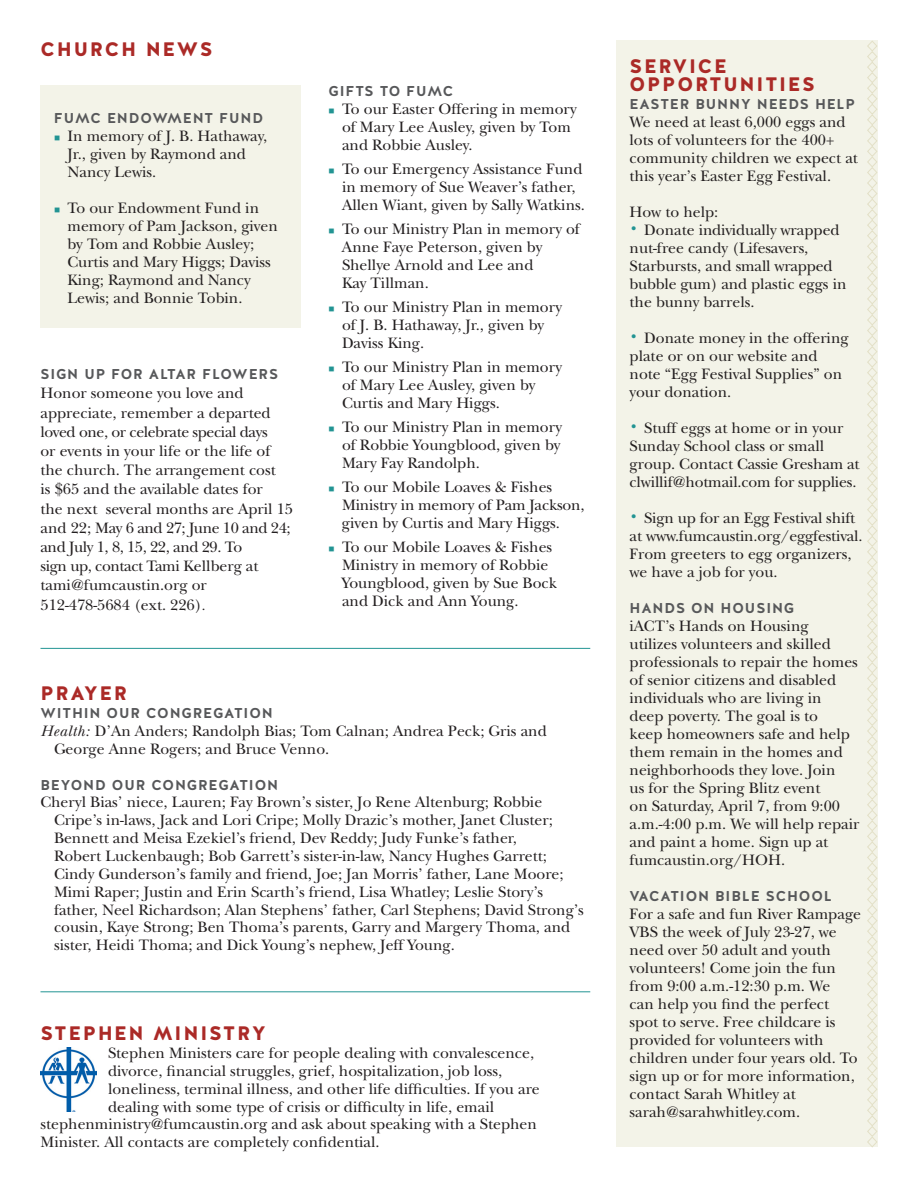
<style>
.page{position:relative;width:918px;height:1188px;background:#fff}
.page>*{position:absolute;margin:0;border:0;box-sizing:border-box;transform-origin:0 0}
.subhead_-_red{font:900 19.5px "Halis R";letter-spacing:.09em;color:#ab2a27}
.body_9_5_12{font:15.75px/18px "New Baskerville Std";color:#231f20}
.subhead_-_red-2{font:15.75px/18px "New Baskerville Std";color:#231f20}
.calendar_time{font:15.75px/18px "New Baskerville Std";color:#231f20}
.subhead_-_red-3{font:700 14.25px "Halis R";letter-spacing:.06em;color:#57585a}
.calendar_time-2{font:700 14.25px "Halis R";letter-spacing:.06em;color:#57585a}
.body_9_5_12-2{font:700 14.25px "Halis R";letter-spacing:.06em;color:#57585a}
.subhead_gray{font:700 14.25px "Halis R";letter-spacing:.06em;color:#57585a}
.s1{color:#229493}
.s2{font-size:14.25px}
.s3{font-style:italic}
.s4{font-family:"Halis R";font-weight:300;font-size:23.25px;color:#229493}
</style>
<div class="page">
<div style="left:616px;top:40px;width:262px;height:1108px;background:#f3f3e8"></div>
<hr style="left:40px;top:648px;width:550px;height:1px;background:#229493">
<svg style="left:866px;top:41px;width:12px;height:1107px"></svg>
<hr style="left:40px;top:991px;width:550px;height:1px;background:#229493">
<div style="left:40px;top:85px;width:262px;height:243px;background:#f3f3e8"></div>
<img style="left:40px;top:1047px;width:57px;height:65px">
<p class="subhead_-_red" style="left:41px;top:37px;width:173px">CHURCH NEWS</p>
<p class="calendar_time-2" style="left:54px;top:109px;width:211px">FUMC ENDOWMENT FUND</p>
<p class="calendar_time" style="left:68px;top:127px;width:201px;text-indent:-14px"><span class="s1">■</span> In memory of J. B. Hathaway,<br>Jr., given by Raymond and<br>Nancy Lewis.</p>
<p class="calendar_time" style="left:68px;top:199px;width:212px;text-indent:-14px"><span class="s1">■</span> To our Endowment Fund in memory of Pam Jackson, given by Tom and Robbie Ausley;<br>Curtis and Mary Higgs; Daviss<br>King; Raymond and Nancy<br>Lewis; and Bonnie Tobin.</p>
<p class="calendar_time-2" style="left:40px;top:365px;width:239px">SIGN UP FOR ALTAR FLOWERS</p>
<p class="subhead_-_red-2" style="left:40px;top:384px;width:232px;line-height:19.2px">Honor someone you love and appreciate, remember a departed loved one, or celebrate special days</p>
<p class="subhead_-_red-2" style="left:40px;top:441px;width:254px;line-height:19.2px">or events in your life or the life of the church. The arrangement cost<br>is $65 and the available dates for<br>the next several months are April 15 and 22; May 6 and 27; June 10 and 24; and July 1, 8, 15, 22, and 29. To</p>
<p class="subhead_-_red-2" style="left:40px;top:557px;width:220px;line-height:19.2px">sign up, contact Tami Kellberg at tami@fumcaustin.org or</p>
<p class="subhead_-_red-2" style="left:40px;top:596px;width:166px">512-478-5684 (ext. 226)<span class="s2">.</span></p>
<p class="calendar_time-2" style="left:328px;top:82px;width:126px">GIFTS TO FUMC</p>
<p class="calendar_time" style="left:342px;top:100px;width:236px;text-indent:-14px"><span class="s1">■</span> To our Easter Offering in memory of Mary Lee Ausley, given by Tom and Robbie Ausley.</p>
<p class="calendar_time" style="left:342px;top:160px;width:244px;text-indent:-14px"><span class="s1">■</span> To our Emergency Assistance Fund in memory of Sue Weaver’s father,<br>Allen Wiant, given by Sally Watkins.</p>
<p class="calendar_time" style="left:328px;top:220px;width:253px"><span class="s1">■</span> To our Ministry Plan in memory of</p>
<p class="calendar_time" style="left:342px;top:238px;width:202px">Anne Faye Peterson, given by<br>Shellye Arnold and Lee and<br>Kay Tillman.</p>
<p class="calendar_time" style="left:342px;top:298px;width:222px;text-indent:-14px"><span class="s1">■</span> To our Ministry Plan in memory of J. B. Hathaway, Jr., given by<br>Daviss King.</p>
<p class="calendar_time" style="left:342px;top:358px;width:222px;text-indent:-14px"><span class="s1">■</span> To our Ministry Plan in memory of Mary Lee Ausley, given by<br>Curtis and Mary Higgs.</p>
<p class="calendar_time" style="left:342px;top:418px;width:222px;text-align:justify;text-indent:-14px"><span class="s1">■</span> To our Ministry Plan in memory of Robbie Youngblood, given by Mary Fay Randolph.</p>
<p class="calendar_time" style="left:342px;top:478px;width:244px;text-indent:-14px"><span class="s1">■</span> To our Mobile Loaves &amp; Fishes<br>Ministry in memory of Pam Jackson,</p>
<p class="calendar_time" style="left:342px;top:514px;width:219px">given by Curtis and Mary Higgs.</p>
<p class="calendar_time" style="left:342px;top:538px;width:216px;text-indent:-14px"><span class="s1">■</span> To our Mobile Loaves &amp; Fishes<br>Ministry in memory of Robbie<br>Youngblood, given by Sue Bock and Dick and Ann Young.</p>
<p class="subhead_-_red" style="left:40px;top:681px;width:88px">PRAYER</p>
<p class="subhead_-_red-3" style="left:40px;top:704px;width:234px">WITHIN OUR CONGREGATION</p>
<p class="subhead_-_red-2" style="left:54px;top:722px;width:494px;text-indent:-14px"><span class="s3">Health:</span> D’An Anders; Randolph Bias; Tom Calnan; Andrea Peck; Gris and<br>George Anne Rogers; and Bruce Venno.</p>
<p class="body_9_5_12-2" style="left:40px;top:775px;width:239px">BEYOND OUR CONGREGATION</p>
<p class="body_9_5_12" style="left:54px;top:794px;width:531px;text-indent:-14px">Cheryl Bias’ niece, Lauren; Fay Brown’s sister, Jo Rene Altenburg; Robbie Cripe’s in-laws, Jack and Lori Cripe; Molly Drazic’s mother, Janet Cluster; Bennett and Meisa Ezekiel’s friend, Dev Reddy; Judy Funke’s father,<br>Robert Luckenbaugh; Bob Garrett’s sister-in-law, Nancy Hughes Garrett; Cindy Gunderson’s family and friend, Joe; Jan Morris’ father, Lane Moore; Mimi Raper; Justin and Erin Scarth’s friend, Lisa Whatley; Leslie Story’s father, Neel Richardson; Alan Stephens’ father, Carl Stephens; David Strong’s cousin, Kaye Strong; Ben Thoma’s parents, Garry and Margery Thoma, and sister, Heidi Thoma; and Dick Young’s nephew, Jeff Young.</p>
<p class="subhead_-_red" style="left:40px;top:1021px;width:227px">STEPHEN MINISTRY</p>
<p class="body_9_5_12" style="left:108px;top:1044px;width:433px">Stephen Ministers care for people dealing with convalescence, divorce, financial struggles, grief, hospitalization, job loss, loneliness, terminal illness, and other life difficulties. If you are dealing with some type of crisis or difficulty in life, email</p>
<p class="body_9_5_12" style="left:40px;top:1116px;width:498px">stephenministry@fumcaustin.org and ask about speaking with a Stephen<br>Minister. All contacts are completely confidential.</p>
<p class="subhead_-_red" style="left:630px;top:54px;width:99px">SERVICE</p>
<p class="subhead_-_red" style="left:630px;top:72px;width:187px">OPPORTUNITIES</p>
<p class="subhead_gray" style="left:630px;top:95px;width:227px">EASTER BUNNY NEEDS HELP</p>
<p class="body_9_5_12" style="left:630px;top:113px;width:230px">We need at least 6,000 eggs and lots of volunteers for the 400+ community children we expect at this year’s Easter Egg Festival.</p>
<p class="body_9_5_12" style="left:630px;top:203px;width:90px">How to help:</p>
<p class="body_9_5_12" style="left:630px;top:221px;width:219px"><span class="s4">•</span> Donate individually wrapped nut-free candy (Lifesavers,<br>Starbursts, and small wrapped bubble gum) and plastic eggs in the bunny barrels.</p>
<p class="body_9_5_12" style="left:630px;top:329px;width:221px"><span class="s4">•</span> Donate money in the offering plate or on our website and note “Egg Festival Supplies” on your donation.</p>
<p class="body_9_5_12" style="left:630px;top:419px;width:231px"><span class="s4">•</span> Stuff eggs at home or in your<br>Sunday School class or small group. Contact Cassie Gresham at clwillif@hotmail.com for supplies.</p>
<p class="body_9_5_12" style="left:630px;top:509px;width:227px"><span class="s4">•</span> Sign up for an Egg Festival shift</p>
<p class="body_9_5_12" style="left:630px;top:527px;width:235px">at www.fumcaustin.org/eggfestival.<br>From greeters to egg organizers, we have a job for you.</p>
<p class="subhead_-_red-3" style="left:630px;top:599px;width:166px">HANDS ON HOUSING</p>
<p class="subhead_-_red-2" style="left:630px;top:617px;width:231px">iACT’s Hands on Housing utilizes volunteers and skilled professionals to repair the homes of senior citizens and disabled individuals who are living in deep poverty. The goal is to<br>keep homeowners safe and help them remain in the homes and neighborhoods they love. Join<br>us for the Spring Blitz event<br>on Saturday, April 7, from 9:00 a.m.-4:00 p.m. We will help repair and paint a home. Sign up at fumcaustin.org/HOH.</p>
<p class="subhead_-_red-3" style="left:630px;top:887px;width:204px">VACATION BIBLE SCHOOL</p>
<p class="subhead_-_red-2" style="left:630px;top:905px;width:233px">For a safe and fun River Rampage<br>VBS the week of July 23-27, we need over 50 adult and youth volunteers! Come join the fun from 9:00 a.m.-12:30 p.m. We</p>
<p class="subhead_-_red-2" style="left:630px;top:995px;width:230px">can help you find the perfect spot to serve. Free childcare is provided for volunteers with children under four years old. To sign up or for more information, contact Sarah Whitley at</p>
<p class="subhead_-_red-2" style="left:630px;top:1103px;width:172px">sarah@sarahwhitley.com.</p>
</div>
